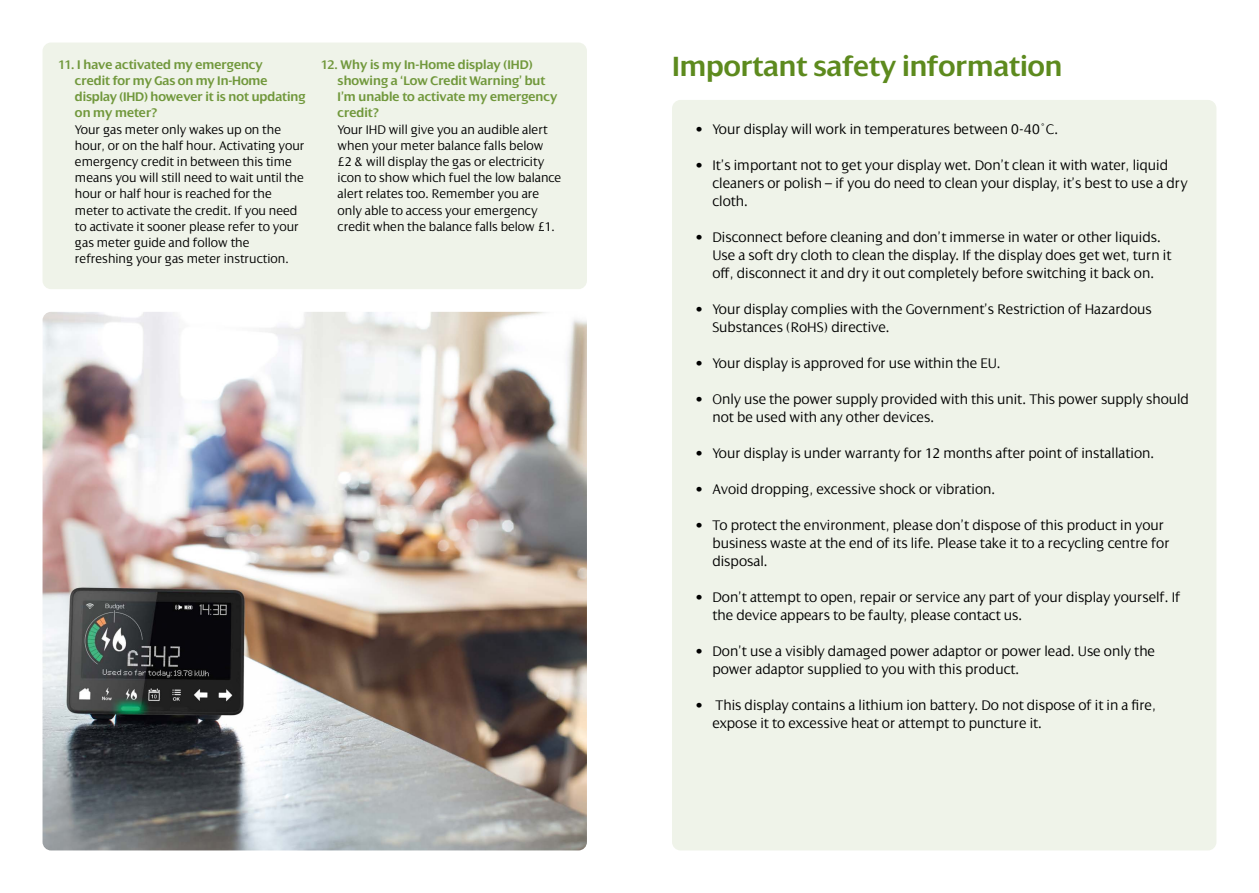
<style>
.page{position:relative;width:1259px;height:893px;background:#fff}
.page>*{position:absolute;margin:0;border:0;box-sizing:border-box;transform-origin:0 0}
.t1{font:600 30px "Dialog LT Pro";color:#5d8a1e}
.t2{font:300 15px/18px "Dialog LT Pro";color:#000}
.t3{font:300 13.5px/16.2px "Dialog LT Pro";color:#000}
.t4{font:600 13.5px/16.2px "Dialog LT Pro";color:#71983c}
</style>
<div class="page">
<div style="left:672px;top:100px;width:544px;height:750px;background:#eff3e9;border-radius:9px"></div>
<div style="left:43px;top:43px;width:544px;height:246px;background:#eff3e9;border-radius:9px"></div>
<img style="left:43px;top:312px;width:544px;height:538px">
<p class="t4" style="left:75px;top:56px;width:232px;text-indent:-16px">11. I have activated my emergency<br>credit for my Gas on my In-Home display (IHD) however it is not updating on my meter?</p>
<p class="t3" style="left:75px;top:121px;width:231px">Your gas meter only wakes up on the hour, or on the half hour. Activating your emergency credit in between this time means you will still need to wait until the hour or half hour is reached for the meter to activate the credit. If you need to activate it sooner please refer to your gas meter guide and follow the refreshing your gas meter instruction.</p>
<p class="t4" style="left:338px;top:56px;width:221px;text-indent:-16px">12. Why is my In-Home display (IHD) showing a ‘Low Credit Warning’ but<br>I’m unable to activate my emergency credit?</p>
<p class="t3" style="left:338px;top:121px;width:225px">Your IHD will give you an audible alert when your meter balance falls below<br>£2 &amp; will display the gas or electricity icon to show which fuel the low balance alert relates too. Remember you are only able to access your emergency credit when the balance falls below £1.</p>
<h1 class="t1" style="left:672px;top:50px;width:392px">Important safety information</h1>
<p class="t2" style="left:695px;top:120px;width:364px">• Your display will work in temperatures between 0-40˚C.</p>
<p class="t2" style="left:712px;top:156px;width:477px;text-indent:-17px">• It’s important not to get your display wet. Don’t clean it with water, liquid cleaners or polish – if you do need to clean your display, it’s best to use a dry cloth.</p>
<p class="t2" style="left:712px;top:228px;width:460px;text-indent:-17px">• Disconnect before cleaning and don’t immerse in water or other liquids.<br>Use a soft dry cloth to clean the display. If the display does get wet, turn it off, disconnect it and dry it out completely before switching it back on.</p>
<p class="t2" style="left:712px;top:300px;width:441px;text-indent:-17px">• Your display complies with the Government’s Restriction of Hazardous<br>Substances (RoHS) directive.</p>
<p class="t2" style="left:695px;top:354px;width:307px">• Your display is approved for use within the EU.</p>
<p class="t2" style="left:712px;top:390px;width:478px;text-indent:-17px">• Only use the power supply provided with this unit. This power supply should not be used with any other devices.</p>
<p class="t2" style="left:695px;top:444px;width:460px">• Your display is under warranty for 12 months after point of installation.</p>
<p class="t2" style="left:695px;top:480px;width:301px">• Avoid dropping, excessive shock or vibration.</p>
<p class="t2" style="left:712px;top:516px;width:458px;text-indent:-17px">• To protect the environment, please don’t dispose of this product in your business waste at the end of its life. Please take it to a recycling centre for disposal.</p>
<p class="t2" style="left:712px;top:588px;width:469px;text-indent:-17px">• Don’t attempt to open, repair or service any part of your display yourself. If the device appears to be faulty, please contact us.</p>
<p class="t2" style="left:712px;top:642px;width:444px;text-indent:-17px">• Don’t use a visibly damaged power adaptor or power lead. Use only the power adaptor supplied to you with this product.</p>
<p class="t2" style="left:712px;top:696px;width:445px;text-indent:-17px">• This display contains a lithium ion battery. Do not dispose of it in a fire, expose it to excessive heat or attempt to puncture it.</p>
</div>
